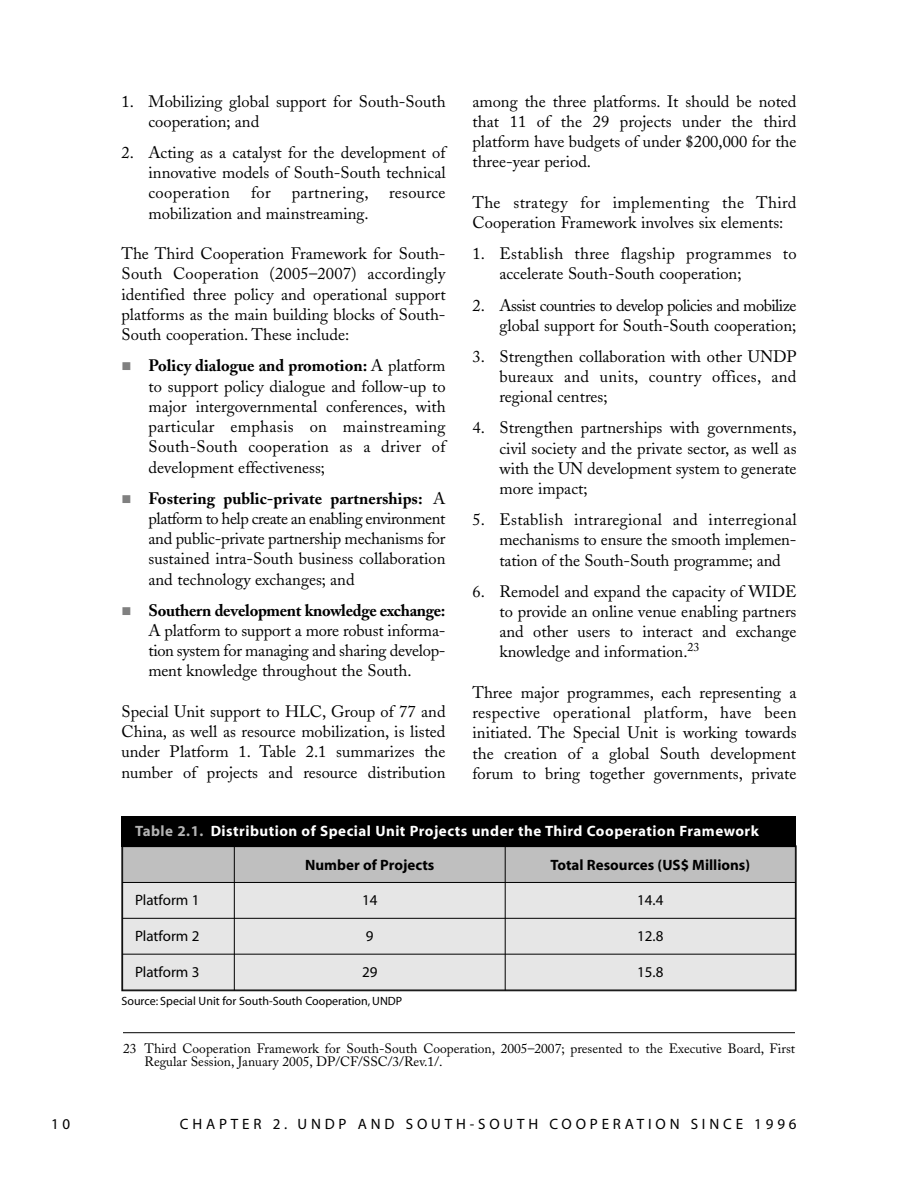
<style>
.page{position:relative;width:918px;height:1188px;background:#fff}
.page>*{position:absolute;margin:0;border:0;box-sizing:border-box;transform-origin:0 0}
.t1{font:16.5px/20.2px "Adobe Caslon";color:#000;text-align:justify}
.t2{font:16.5px/20.2px "Adobe Caslon";letter-spacing:-.025em;color:#000;text-align:right}
.t3{font:700 15px "Myriad";letter-spacing:.035em;color:#fff}
.t4{font:15px "Myriad MM.412.601";letter-spacing:.255em;color:#000}
.t5{font:15px "Myriad";color:#000}
.t6{font:700 15px "Myriad";color:#000}
.t7{font:13.5px/13.5px "Adobe Caslon";color:#000}
.t8{font:12px "Myriad";color:#000}
.s1{color:#808080}
.s2{font-weight:700}
.s3{color:#b3b3b3}
</style>
<div class="page">
<div style="left:122px;top:846px;width:674px;height:144px;background:#e6e6e6"></div>
<div style="left:122px;top:846px;width:112px;height:36px;background:#bfbfbf"></div>
<div style="left:234px;top:846px;width:271px;height:36px;background:#bfbfbf"></div>
<div style="left:505px;top:846px;width:291px;height:36px;background:#bfbfbf"></div>
<hr style="left:122px;top:846px;width:1px;height:144px;background:#000">
<hr style="left:234px;top:846px;width:1px;height:144px;background:#000">
<hr style="left:505px;top:846px;width:1px;height:144px;background:#000">
<hr style="left:795px;top:846px;width:1px;height:144px;background:#000">
<hr style="left:122px;top:882px;width:674px;height:1px;background:#000">
<hr style="left:122px;top:918px;width:674px;height:1px;background:#000">
<hr style="left:122px;top:954px;width:674px;height:1px;background:#000">
<hr style="left:122px;top:990px;width:674px;height:1px;background:#000">
<div style="left:122px;top:817px;width:674px;height:30px;background:#000"></div>
<hr style="left:123px;top:1032px;width:672px;height:1px;background:#000">
<p class="t1" style="left:148px;top:93px;width:299px;text-indent:-27px">1. Mobilizing global support for South-South cooperation; and</p>
<p class="t1" style="left:148px;top:144px;width:299px;text-indent:-27px">2. Acting as a catalyst for the development of innovative models of South-South technical cooperation</p>
<p class="t1" style="left:251px;top:185px;width:21px">for</p>
<p class="t1" style="left:148px;top:185px;width:299px;text-indent:143px">partnering, resource mobilization and mainstreaming.</p>
<p class="t1" style="left:122px;top:245px;width:326px">The Third Cooperation Framework for South-South Cooperation (2005–2007) accordingly identified three policy and operational support platforms as the main building blocks of South-South cooperation. These include:</p>
<p class="t1" style="left:148px;top:358px;width:299px;text-indent:-27px"><span class="s1">■</span> <span class="s2">Policy dialogue and promotion:</span> A platform to support policy dialogue and follow-up to major intergovernmental conferences, with particular emphasis on mainstreaming South-South cooperation as a driver of development effectiveness;</p>
<p class="t1" style="left:148px;top:490px;width:299px;text-indent:-27px"><span class="s1">■</span> <span class="s2">Fostering public-private partnerships:</span> A platform to help create an enabling environment and public-private partnership mechanisms for sustained intra-South business collaboration and technology exchanges; and</p>
<p class="t1" style="left:148px;top:602px;width:299px;text-indent:-27px"><span class="s1">■</span> <span class="s2">Southern development knowledge exchange:<br></span>A platform to support a more robust informa&shy;tion system for managing and sharing develop&shy;ment knowledge throughout the South.</p>
<p class="t1" style="left:122px;top:703px;width:326px">Special Unit support to HLC, Group of 77 and China, as well as resource mobilization, is listed under Platform 1. Table 2.1 summarizes the number of projects and resource distribution</p>
<p class="t1" style="left:473px;top:93px;width:326px">among the three platforms. It should be noted that 11 of the 29 projects under the third platform have budgets of under $200,000 for the three-year period.</p>
<p class="t1" style="left:473px;top:194px;width:326px">The strategy for implementing the Third<br>Cooperation Framework involves six elements:</p>
<p class="t1" style="left:500px;top:245px;width:299px;text-indent:-27px">1. Establish three flagship programmes to accelerate South-South cooperation;</p>
<p class="t2" style="left:473px;top:297px;width:326px">2. Assist countries to develop policies and mobilize global support for South-South cooperation;</p>
<p class="t1" style="left:500px;top:348px;width:299px;text-indent:-27px">3. Strengthen collaboration with other UNDP bureaux and units, country offices, and regional centres;</p>
<p class="t1" style="left:500px;top:420px;width:299px;text-indent:-27px">4. Strengthen partnerships with governments, civil society and the private sector, as well as with the UN development system to generate more impact;</p>
<p class="t1" style="left:500px;top:511px;width:299px;text-indent:-27px">5. Establish intraregional and interregional mechanisms to ensure the smooth implemen&shy;tation of the South-South programme; and</p>
<p class="t1" style="left:500px;top:583px;width:299px;text-indent:-27px">6. Remodel and expand the capacity of WIDE to provide an online venue enabling partners and other users to interact and exchange knowledge and information.<sup>23</sup></p>
<p class="t1" style="left:472px;top:684px;width:326px">Three major programmes, each representing a respective operational platform, have been initiated. The Special Unit is working towards the creation of a global South development forum to bring together governments, private</p>
<p class="t3" style="left:135px;top:826px;width:625px"><span class="s3">Table 2.1.</span> Distribution of Special Unit Projects under the Third Cooperation Framework</p>
<p class="t6" style="left:305px;top:859px;width:131px">Number of Projects</p>
<p class="t6" style="left:550px;top:859px;width:201px">Total Resources (US$ Millions)</p>
<p class="t5" style="left:135px;top:895px;width:66px">Platform 1</p>
<p class="t5" style="left:362px;top:895px;width:17px">14</p>
<p class="t5" style="left:637px;top:895px;width:28px">14.4</p>
<p class="t5" style="left:135px;top:931px;width:66px">Platform 2</p>
<p class="t5" style="left:366px;top:931px;width:9px">9</p>
<p class="t5" style="left:637px;top:931px;width:28px">12.8</p>
<p class="t5" style="left:135px;top:967px;width:66px">Platform 3</p>
<p class="t5" style="left:362px;top:967px;width:17px">29</p>
<p class="t5" style="left:637px;top:967px;width:28px">15.8</p>
<p class="t8" style="left:122px;top:996px;width:282px">Source: Special Unit for South-South Cooperation, UNDP</p>
<p class="t7" style="left:145px;top:1043px;width:652px;text-indent:-22px">23 Third Cooperation Framework for South-South Cooperation, 2005–2007; presented to the Executive Board, First<br>Regular Session, January 2005, DP/CF/SSC/3/Rev.1/.</p>
<p class="t4" style="left:51px;top:1118px;width:21px">1 0</p>
<p class="t4" style="left:180px;top:1119px;width:618px">CHAPTER 2. UNDP AND SOUTH-SOUTH COOPERATION SINCE 1996</p>
</div>
